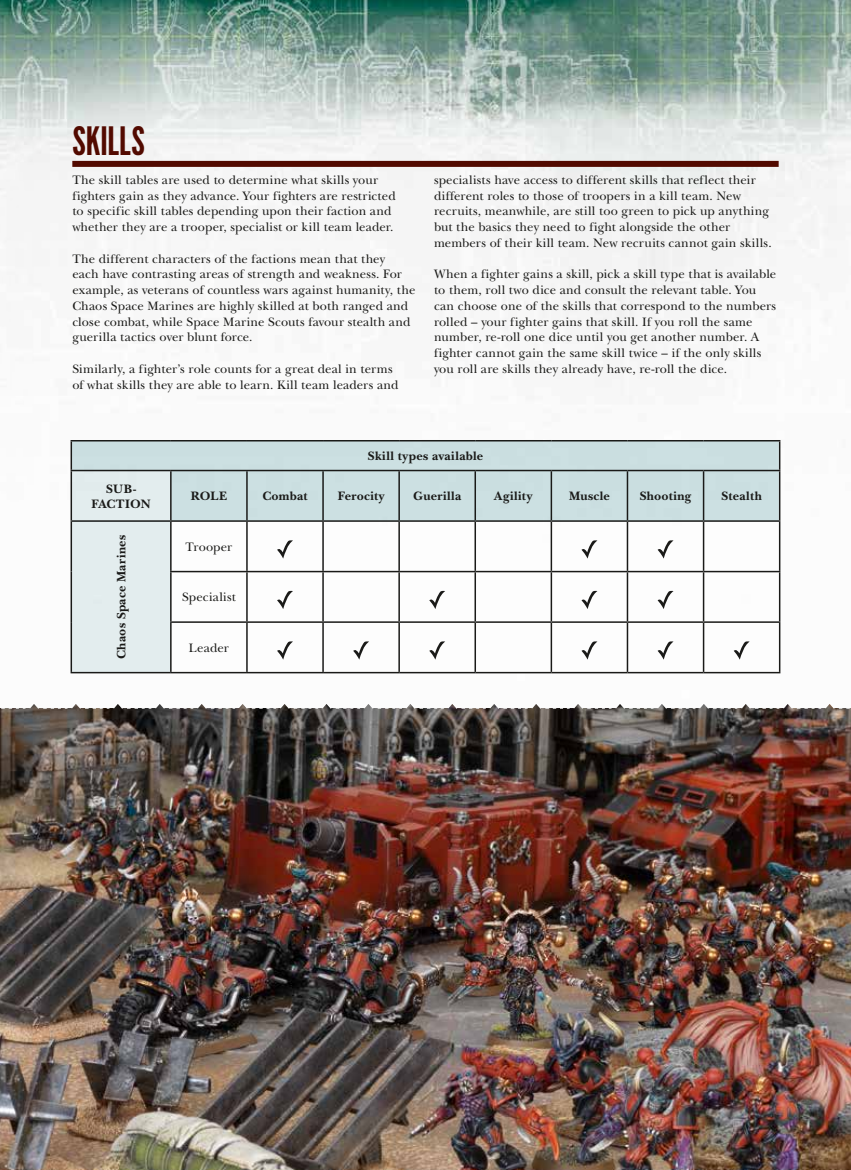
<style>
.page{position:relative;width:851px;height:1170px;background:#fff}
.page>*{position:absolute;margin:0;border:0;box-sizing:border-box;transform-origin:0 0}
.t1{font:39px "League Gothic";letter-spacing:.005em;color:#520a00}
.t2{font:12.75px/15.8px "New Baskerville Std";letter-spacing:.01em;color:#1a1a18}
.t3{font:700 12.75px/15px "New Baskerville Std";letter-spacing:.025em;color:#1a1a18;text-align:center}
.t4{font:700 12.75px "New Baskerville Std";letter-spacing:.045em;color:#1a1a18}
</style>
<div class="page">
<img style="left:0;top:0;width:850px;height:674px">
<div style="left:72px;top:521px;width:99px;height:152px;background:#e3edee"></div>
<svg style="left:72px;top:441px;width:706px;height:79px;background:#cbdedf"></svg>
<div style="left:171px;top:521px;width:609px;height:152px;background:#fff"></div>
<img style="left:0;top:704px;width:850px;height:465px">
<img style="left:114px;top:704px;width:711px;height:4px">
<div style="left:72px;top:161px;width:706px;height:6px;background:#520a00"></div>
<hr style="left:71px;top:440px;width:100px;height:1px;background:#1a1a18">
<svg style="left:71px;top:441px;width:1px;height:28px"></svg>
<hr style="left:171px;top:440px;width:76px;height:1px;background:#1a1a18">
<hr style="left:247px;top:440px;width:76px;height:1px;background:#1a1a18">
<hr style="left:323px;top:440px;width:76px;height:1px;background:#1a1a18">
<hr style="left:399px;top:440px;width:76px;height:1px;background:#1a1a18">
<hr style="left:475px;top:440px;width:76px;height:1px;background:#1a1a18">
<hr style="left:551px;top:440px;width:76px;height:1px;background:#1a1a18">
<hr style="left:627px;top:440px;width:76px;height:1px;background:#1a1a18">
<hr style="left:703px;top:440px;width:77px;height:1px;background:#1a1a18">
<hr style="left:778px;top:441px;width:2px;height:28px;background:#1a1a18">
<hr style="left:71px;top:469px;width:100px;height:2px;background:#1a1a18">
<hr style="left:71px;top:471px;width:1px;height:49px;background:#1a1a18">
<hr style="left:171px;top:469px;width:76px;height:2px;background:#1a1a18">
<hr style="left:170px;top:471px;width:1px;height:49px;background:#1a1a18">
<hr style="left:247px;top:469px;width:76px;height:2px;background:#1a1a18">
<hr style="left:246px;top:471px;width:2px;height:49px;background:#1a1a18">
<hr style="left:323px;top:469px;width:76px;height:2px;background:#1a1a18">
<hr style="left:322px;top:471px;width:2px;height:49px;background:#1a1a18">
<hr style="left:399px;top:469px;width:76px;height:2px;background:#1a1a18">
<hr style="left:398px;top:471px;width:2px;height:49px;background:#1a1a18">
<hr style="left:475px;top:469px;width:76px;height:2px;background:#1a1a18">
<hr style="left:474px;top:471px;width:2px;height:49px;background:#1a1a18">
<hr style="left:551px;top:469px;width:76px;height:2px;background:#1a1a18">
<hr style="left:550px;top:471px;width:2px;height:49px;background:#1a1a18">
<hr style="left:627px;top:469px;width:76px;height:2px;background:#1a1a18">
<hr style="left:626px;top:471px;width:2px;height:49px;background:#1a1a18">
<hr style="left:703px;top:469px;width:77px;height:2px;background:#1a1a18">
<hr style="left:702px;top:471px;width:2px;height:49px;background:#1a1a18">
<hr style="left:778px;top:471px;width:2px;height:49px;background:#1a1a18">
<hr style="left:71px;top:520px;width:100px;height:1px;background:#1a1a18">
<hr style="left:71px;top:521px;width:1px;height:50px;background:#1a1a18">
<hr style="left:171px;top:520px;width:76px;height:1px;background:#1a1a18">
<hr style="left:170px;top:521px;width:1px;height:49px;background:#1a1a18">
<hr style="left:247px;top:520px;width:76px;height:1px;background:#1a1a18">
<hr style="left:246px;top:521px;width:2px;height:49px;background:#1a1a18">
<hr style="left:323px;top:520px;width:76px;height:1px;background:#1a1a18">
<hr style="left:322px;top:521px;width:2px;height:49px;background:#1a1a18">
<hr style="left:399px;top:520px;width:76px;height:1px;background:#1a1a18">
<hr style="left:398px;top:521px;width:2px;height:49px;background:#1a1a18">
<hr style="left:475px;top:520px;width:76px;height:1px;background:#1a1a18">
<hr style="left:474px;top:521px;width:2px;height:49px;background:#1a1a18">
<hr style="left:551px;top:520px;width:76px;height:1px;background:#1a1a18">
<hr style="left:550px;top:521px;width:2px;height:49px;background:#1a1a18">
<hr style="left:627px;top:520px;width:76px;height:1px;background:#1a1a18">
<hr style="left:626px;top:521px;width:2px;height:49px;background:#1a1a18">
<hr style="left:703px;top:520px;width:77px;height:1px;background:#1a1a18">
<hr style="left:702px;top:521px;width:2px;height:49px;background:#1a1a18">
<hr style="left:778px;top:521px;width:2px;height:49px;background:#1a1a18">
<hr style="left:71px;top:571px;width:1px;height:51px;background:#1a1a18">
<hr style="left:170px;top:570px;width:77px;height:2px;background:#1a1a18">
<hr style="left:170px;top:572px;width:1px;height:49px;background:#1a1a18">
<hr style="left:247px;top:570px;width:76px;height:2px;background:#1a1a18">
<hr style="left:246px;top:572px;width:2px;height:49px;background:#1a1a18">
<hr style="left:323px;top:570px;width:76px;height:2px;background:#1a1a18">
<hr style="left:322px;top:572px;width:2px;height:49px;background:#1a1a18">
<hr style="left:399px;top:570px;width:76px;height:2px;background:#1a1a18">
<hr style="left:398px;top:572px;width:2px;height:49px;background:#1a1a18">
<hr style="left:475px;top:570px;width:76px;height:2px;background:#1a1a18">
<hr style="left:474px;top:572px;width:2px;height:49px;background:#1a1a18">
<hr style="left:551px;top:570px;width:76px;height:2px;background:#1a1a18">
<hr style="left:550px;top:572px;width:2px;height:49px;background:#1a1a18">
<hr style="left:627px;top:570px;width:76px;height:2px;background:#1a1a18">
<hr style="left:626px;top:572px;width:2px;height:49px;background:#1a1a18">
<hr style="left:703px;top:570px;width:77px;height:2px;background:#1a1a18">
<hr style="left:702px;top:572px;width:2px;height:49px;background:#1a1a18">
<hr style="left:778px;top:572px;width:2px;height:49px;background:#1a1a18">
<hr style="left:71px;top:622px;width:1px;height:49px;background:#1a1a18">
<hr style="left:170px;top:621px;width:77px;height:1px;background:#1a1a18">
<hr style="left:170px;top:622px;width:1px;height:49px;background:#1a1a18">
<hr style="left:247px;top:621px;width:76px;height:1px;background:#1a1a18">
<hr style="left:246px;top:622px;width:2px;height:49px;background:#1a1a18">
<hr style="left:323px;top:621px;width:76px;height:1px;background:#1a1a18">
<hr style="left:322px;top:622px;width:2px;height:49px;background:#1a1a18">
<hr style="left:399px;top:621px;width:76px;height:1px;background:#1a1a18">
<hr style="left:398px;top:622px;width:2px;height:49px;background:#1a1a18">
<hr style="left:475px;top:621px;width:76px;height:1px;background:#1a1a18">
<hr style="left:474px;top:622px;width:2px;height:49px;background:#1a1a18">
<hr style="left:551px;top:621px;width:76px;height:1px;background:#1a1a18">
<hr style="left:550px;top:622px;width:2px;height:49px;background:#1a1a18">
<hr style="left:627px;top:621px;width:76px;height:1px;background:#1a1a18">
<hr style="left:626px;top:622px;width:2px;height:49px;background:#1a1a18">
<hr style="left:703px;top:621px;width:77px;height:1px;background:#1a1a18">
<hr style="left:702px;top:622px;width:2px;height:49px;background:#1a1a18">
<hr style="left:778px;top:622px;width:2px;height:49px;background:#1a1a18">
<hr style="left:71px;top:671px;width:100px;height:2px;background:#1a1a18">
<hr style="left:171px;top:671px;width:76px;height:2px;background:#1a1a18">
<hr style="left:247px;top:671px;width:76px;height:2px;background:#1a1a18">
<hr style="left:323px;top:671px;width:76px;height:2px;background:#1a1a18">
<hr style="left:399px;top:671px;width:76px;height:2px;background:#1a1a18">
<hr style="left:475px;top:671px;width:76px;height:2px;background:#1a1a18">
<hr style="left:551px;top:671px;width:76px;height:2px;background:#1a1a18">
<hr style="left:627px;top:671px;width:76px;height:2px;background:#1a1a18">
<hr style="left:703px;top:671px;width:77px;height:2px;background:#1a1a18">
<svg style="left:277px;top:540px;width:16px;height:18px"></svg>
<svg style="left:581px;top:540px;width:16px;height:18px"></svg>
<svg style="left:657px;top:540px;width:16px;height:18px"></svg>
<svg style="left:277px;top:590px;width:16px;height:19px"></svg>
<svg style="left:429px;top:590px;width:16px;height:19px"></svg>
<svg style="left:581px;top:590px;width:16px;height:19px"></svg>
<svg style="left:657px;top:590px;width:16px;height:19px"></svg>
<svg style="left:277px;top:641px;width:16px;height:18px"></svg>
<svg style="left:353px;top:641px;width:16px;height:18px"></svg>
<svg style="left:429px;top:641px;width:16px;height:18px"></svg>
<svg style="left:581px;top:641px;width:16px;height:18px"></svg>
<svg style="left:657px;top:641px;width:16px;height:18px"></svg>
<svg style="left:733px;top:641px;width:16px;height:18px"></svg>
<h1 class="t1" style="left:72px;top:118px;width:74px">SKILLS</h1>
<p class="t2" style="left:72px;top:172px;width:325px">The skill tables are used to determine what skills your fighters gain as they advance. Your fighters are restricted to specific skill tables depending upon their faction and whether they are a trooper, specialist or kill team leader.</p>
<p class="t2" style="left:72px;top:251px;width:344px">The different characters of the factions mean that they<br>each have contrasting areas of strength and weakness. For example, as veterans of countless wars against humanity, the Chaos Space Marines are highly skilled at both ranged and close combat, while Space Marine Scouts favour stealth and guerilla tactics over blunt force.</p>
<p class="t2" style="left:72px;top:361px;width:327px">Similarly, a fighter’s role counts for a great deal in terms of what skills they are able to learn. Kill team leaders and</p>
<p class="t2" style="left:434px;top:172px;width:339px">specialists have access to different skills that reflect their different roles to those of troopers in a kill team. New recruits, meanwhile, are still too green to pick up anything but the basics they need to fight alongside the other members of their kill team. New recruits cannot gain skills.</p>
<p class="t2" style="left:434px;top:266px;width:344px">When a fighter gains a skill, pick a skill type that is available to them, roll two dice and consult the relevant table. You can choose one of the skills that correspond to the numbers rolled – your fighter gains that skill. If you roll the same number, re-roll one dice until you get another number. A fighter cannot gain the same skill twice – if the only skills you roll are skills they already have, re-roll the dice.</p>
<p class="t3" style="left:368px;top:448px;width:117px">Skill types available</p>
<p class="t3" style="left:91px;top:481px;width:61px">SUB-<br>FACTION</p>
<p class="t3" style="left:191px;top:488px;width:38px">ROLE</p>
<p class="t3" style="left:262px;top:488px;width:47px">Combat</p>
<p class="t3" style="left:337px;top:488px;width:48px">Ferocity</p>
<p class="t3" style="left:413px;top:488px;width:50px">Guerilla</p>
<p class="t4" style="left:494px;top:488px;width:40px">Agility</p>
<p class="t3" style="left:569px;top:488px;width:42px">Muscle</p>
<p class="t3" style="left:639px;top:488px;width:53px">Shooting</p>
<p class="t3" style="left:721px;top:488px;width:42px">Stealth</p>
<p class="t3" style="left:114px;top:659px;width:126px;rotate:-90deg">Chaos Space Marines</p>
<p class="t2" style="left:185px;top:538px;width:48px">Trooper</p>
<p class="t2" style="left:182px;top:589px;width:55px">Specialist</p>
<p class="t2" style="left:189px;top:639px;width:41px">Leader</p>
</div>
